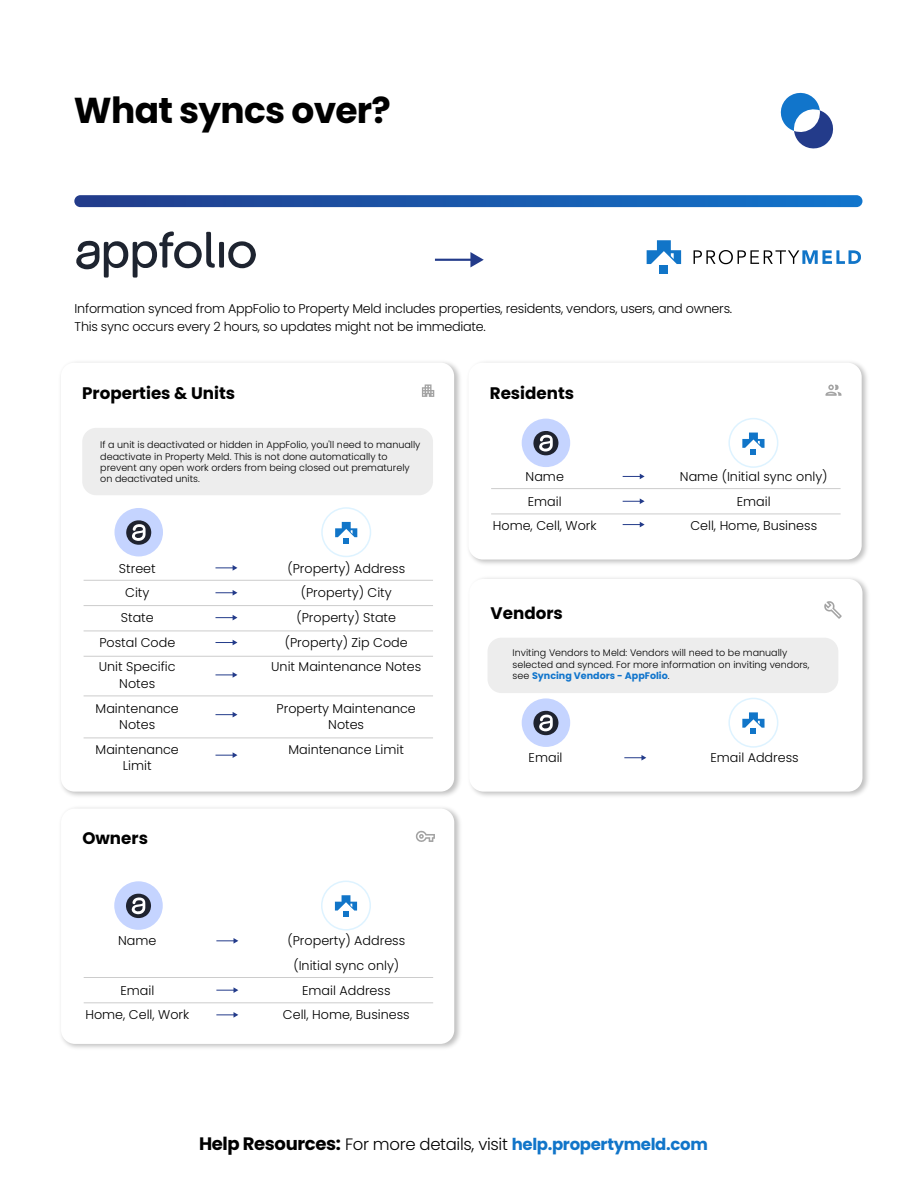
<style>
.page{position:relative;width:918px;height:1188px;background:#fff}
.page>*{position:absolute;margin:0;border:0;box-sizing:border-box;transform-origin:0 0}
.t1{font:700 36px "Poppins";letter-spacing:-.02em;color:#000}
.t2{font:700 16.65px "Poppins";color:#000}
.t3{font:700 16.5px "Poppins";letter-spacing:-.02em;color:#1175c9}
.t4{font:300 12.75px/24.8px "Poppins";color:#000;text-align:center}
.t5{font:300 12.75px/18.3px "Poppins";letter-spacing:-.02em;color:#000}
.t6{font:300 9.6px/11.4px "Poppins";color:#000}
.s1{font-weight:700;color:#1175cc}
.s2{font-size:18px;color:#000}
.s3{font-weight:300;color:#000}
</style>
<div class="page">
<img style="left:60px;top:362px;width:400px;height:434px">
<div style="left:61px;top:363px;width:393px;height:429px;background:#fff;border-radius:14px"></div>
<div style="left:82px;top:428px;width:351px;height:67px;background:#ededed;border-radius:14px"></div>
<div style="left:659px;top:266px;width:9px;height:8px;background:#1175c8"></div>
<svg style="left:647px;top:240px;width:34px;height:24px"></svg>
<svg style="left:694px;top:250px;width:167px;height:14px"></svg>
<div style="left:321px;top:507px;width:50px;height:50px;border:2px solid #def3ff;border-radius:50%"></div>
<svg style="left:335px;top:522px;width:22px;height:22px"></svg>
<div style="left:114px;top:508px;width:49px;height:48px;background:#c5d4ff;border-radius:50%"></div>
<svg style="left:126px;top:520px;width:25px;height:25px"></svg>
<hr style="left:435px;top:259px;width:43px;height:2px;background:#233b8a">
<svg style="left:470px;top:252px;width:14px;height:15px"></svg>
<hr style="left:84px;top:580px;width:349px;height:1px;background:#ccc">
<hr style="left:84px;top:605px;width:349px;height:1px;background:#ccc">
<hr style="left:84px;top:631px;width:349px;height:1px;background:#ccc">
<hr style="left:84px;top:656px;width:349px;height:1px;background:#ccc">
<hr style="left:84px;top:696px;width:349px;height:1px;background:#ccc">
<hr style="left:84px;top:738px;width:349px;height:1px;background:#ccc">
<img style="left:469px;top:362px;width:398px;height:202px">
<div style="left:468px;top:363px;width:394px;height:197px;background:#fff;border-radius:14px"></div>
<hr style="left:491px;top:488px;width:350px;height:1px;background:#ccc">
<hr style="left:491px;top:514px;width:350px;height:1px;background:#ccc">
<img style="left:61px;top:807px;width:399px;height:241px">
<div style="left:61px;top:809px;width:393px;height:235px;background:#fff;border-radius:14px"></div>
<hr style="left:84px;top:977px;width:349px;height:1px;background:#ccc">
<hr style="left:84px;top:1002px;width:349px;height:1px;background:#ccc">
<img style="left:470px;top:578px;width:398px;height:218px">
<div style="left:469px;top:579px;width:393px;height:213px;background:#fff;border-radius:14px"></div>
<div style="left:488px;top:638px;width:350px;height:55px;background:#ededed;border-radius:14px"></div>
<svg style="left:74px;top:195px;width:788px;height:12px;background:#1d5aac"></svg>
<svg style="left:780px;top:92px;width:54px;height:57px"></svg>
<svg style="left:216px;top:938px;width:22px;height:6px"></svg>
<svg style="left:216px;top:987px;width:22px;height:6px"></svg>
<svg style="left:216px;top:1012px;width:22px;height:6px"></svg>
<svg style="left:624px;top:755px;width:22px;height:6px"></svg>
<svg style="left:623px;top:498px;width:22px;height:6px"></svg>
<svg style="left:623px;top:522px;width:22px;height:5px"></svg>
<svg style="left:623px;top:474px;width:22px;height:5px"></svg>
<svg style="left:216px;top:672px;width:21px;height:6px"></svg>
<svg style="left:216px;top:712px;width:21px;height:5px"></svg>
<svg style="left:216px;top:752px;width:21px;height:6px"></svg>
<svg style="left:216px;top:640px;width:21px;height:5px"></svg>
<svg style="left:216px;top:615px;width:21px;height:5px"></svg>
<svg style="left:216px;top:590px;width:21px;height:6px"></svg>
<svg style="left:216px;top:565px;width:21px;height:6px"></svg>
<svg style="left:76px;top:231px;width:180px;height:47px"></svg>
<div style="left:321px;top:881px;width:50px;height:50px;border:2px solid #def3ff;border-radius:50%"></div>
<svg style="left:335px;top:895px;width:22px;height:22px"></svg>
<div style="left:114px;top:881px;width:49px;height:49px;background:#c5d4ff;border-radius:50%"></div>
<svg style="left:126px;top:894px;width:25px;height:24px"></svg>
<div style="left:728px;top:698px;width:50px;height:50px;border:2px solid #def3ff;border-radius:50%"></div>
<svg style="left:742px;top:712px;width:23px;height:22px"></svg>
<div style="left:522px;top:698px;width:48px;height:49px;background:#c5d4ff;border-radius:50%"></div>
<svg style="left:533px;top:711px;width:25px;height:24px"></svg>
<div style="left:728px;top:418px;width:50px;height:50px;border:2px solid #def3ff;border-radius:50%"></div>
<svg style="left:742px;top:433px;width:23px;height:21px"></svg>
<div style="left:522px;top:419px;width:48px;height:48px;background:#c5d4ff;border-radius:50%"></div>
<svg style="left:533px;top:431px;width:25px;height:24px"></svg>
<svg style="left:824px;top:601px;width:18px;height:18px"></svg>
<svg style="left:825px;top:384px;width:17px;height:12px"></svg>
<svg style="left:415px;top:831px;width:20px;height:11px"></svg>
<svg style="left:422px;top:384px;width:12px;height:13px"></svg>
<h1 class="t1" style="left:74px;top:89px;width:319px">What syncs over?</h1>
<p class="t5" style="left:75px;top:299px;width:659px">Information synced from AppFolio to Property Meld includes properties, residents, vendors, users, and owners.<br>This sync occurs every 2 hours, so updates might not be immediate.</p>
<h2 class="t2" style="left:82px;top:383px;width:154px">Properties &amp; Units</h2>
<p class="t6" style="left:100px;top:439px;width:322px">If a unit is deactivated or hidden in AppFolio, you'll need to manually deactivate in Property Meld. This is not done automatically to prevent any open work orders from being closed out prematurely on deactivated units.</p>
<p class="t4" style="left:99px;top:556px;width:78px">Street<br>City<br>State<br>Postal Code<br>Unit Specific</p>
<p class="t4" style="left:96px;top:671px;width:85px">Notes<br>Maintenance</p>
<p class="t4" style="left:96px;top:712px;width:85px">Notes<br>Maintenance</p>
<p class="t4" style="left:123px;top:754px;width:30px">Limit</p>
<h2 class="t2" style="left:82px;top:829px;width:67px">Owners</h2>
<p class="t4" style="left:118px;top:928px;width:40px">Name</p>
<p class="t4" style="left:85px;top:978px;width:105px">Email<br>Home, Cell, Work</p>
<p class="t4" style="left:271px;top:556px;width:152px">(Property) Address (Property) City (Property) State (Property) Zip Code<br>Unit Maintenance Notes</p>
<p class="t4" style="left:277px;top:700px;width:141px;line-height:16.5px">Property Maintenance<br>Notes</p>
<p class="t4" style="left:288px;top:737px;width:117px">Maintenance Limit</p>
<p class="t4" style="left:283px;top:928px;width:128px">(Property) Address (Initial sync only)<br>Email Address<br>Cell, Home, Business</p>
<h2 class="t2" style="left:490px;top:383px;width:86px">Residents</h2>
<p class="t4" style="left:493px;top:464px;width:105px">Name<br>Email<br>Home, Cell, Work</p>
<p class="t4" style="left:680px;top:464px;width:149px">Name (Initial sync only)<br>Email<br>Cell, Home, Business</p>
<h2 class="t2" style="left:491px;top:604px;width:74px">Vendors</h2>
<p class="t6" style="left:513px;top:647px;width:298px">Inviting Vendors to Meld: Vendors will need to be manually selected and synced. For more information on inviting vendors, see <span class="s1">Syncing Vendors - AppFolio</span>.</p>
<p class="t4" style="left:529px;top:745px;width:35px">Email</p>
<p class="t4" style="left:710px;top:745px;width:90px">Email Address</p>
<p class="t3" style="left:199px;top:1135px;width:510px"><span class="s2">Help Resources:</span> <span class="s3">For more details, visit</span> help.propertymeld.com</p>
</div>
